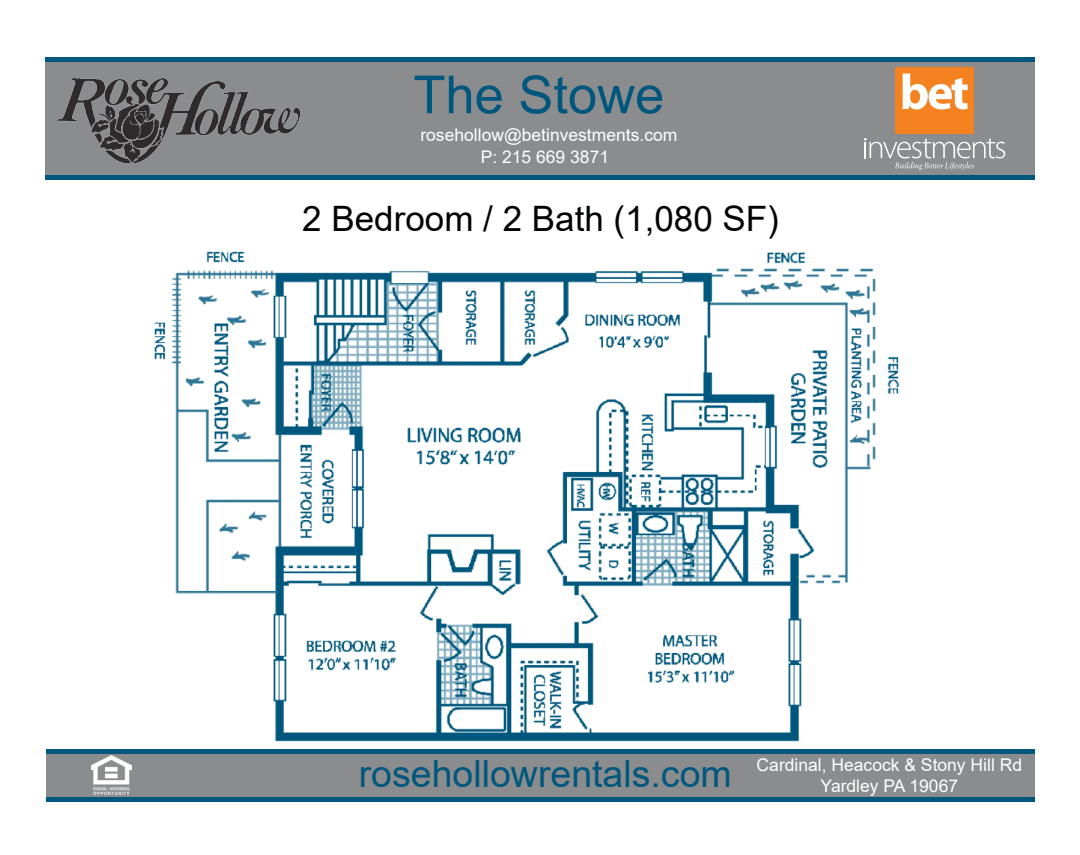
<style>
.page{position:relative;width:1080px;height:855px;background:#fff}
.page>*{position:absolute;margin:0;border:0;box-sizing:border-box;transform-origin:0 0}
.t1{font:52.5px "Arial";color:#00577d}
.t2{font:35px "Arial";color:#020303}
.t3{font:17.5px/21px "Arial";color:#fff}
.s1{font-size:37.5px;color:#00577d}
</style>
<div class="page">
<img style="left:154px;top:251px;width:746px;height:491px">
<div style="left:46px;top:753px;width:989px;height:44px;background:#8a8c8e"></div>
<div style="left:45px;top:61px;width:990px;height:115px;background:#8a8c8e"></div>
<div style="left:46px;top:749px;width:989px;height:5px;background:#00577d"></div>
<div style="left:46px;top:797px;width:989px;height:5px;background:#00577d"></div>
<div style="left:45px;top:57px;width:990px;height:5px;background:#00577d"></div>
<div style="left:45px;top:175px;width:990px;height:5px;background:#00577d"></div>
<img style="left:91px;top:756px;width:40px;height:38px">
<div style="left:896px;top:67px;width:78px;height:67px;background:#f48220"></div>
<svg style="left:902px;top:74px;width:66px;height:36px"></svg>
<svg style="left:864px;top:138px;width:141px;height:32px"></svg>
<img style="left:58px;top:79px;width:241px;height:83px">
<h1 class="t1" style="left:413px;top:75px;width:252px">The Stowe</h1>
<p class="t3" style="left:420px;top:126px;width:259px">rosehollow@betinvestments.com</p>
<p class="t3" style="left:481px;top:148px;width:130px">P: 215 669 3871</p>
<h2 class="t2" style="left:302px;top:205px;width:478px">2 Bedroom / 2 Bath (1,080 SF)</h2>
<p class="t3" style="left:821px;top:756px;width:203px;text-indent:-462px"><span class="s1">rosehollowrentals.com</span> Cardinal, Heacock &amp; Stony Hill Rd<br>Yardley PA 19067</p>
</div>
